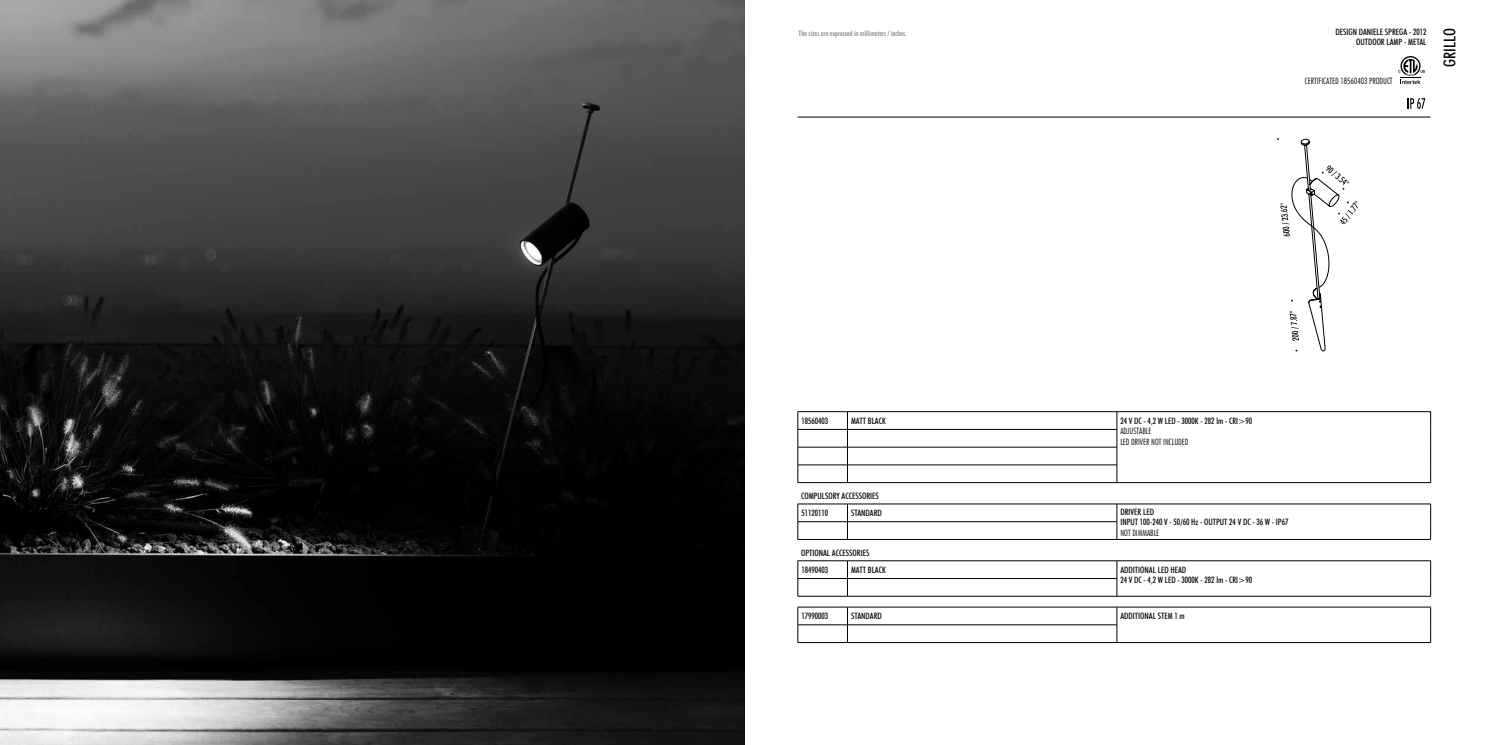
<style>
.page{position:relative;width:1489px;height:745px;background:#fff}
.page>*{position:absolute;margin:0;border:0;box-sizing:border-box;transform-origin:0 0}
.t1{font:500 condensed 16.25px "Futura BT";color:#000}
.t2{font:500 condensed 8.75px/17.4px "Futura BT";color:#000}
.t3{font:300 condensed 8.75px/10.5px "Futura BT";color:#000}
.t4{font:500 condensed 7.5px "Futura BT";color:#808080}
</style>
<div class="page">
<hr style="left:797px;top:117px;width:633px;height:1px;background:#000">
<svg style="left:1407px;top:98px;width:18px;height:11px"></svg>
<svg style="left:1277px;top:138px;width:80px;height:213px"></svg>
<hr style="left:797px;top:411px;width:50px;height:1px;background:#000">
<hr style="left:847px;top:411px;width:269px;height:1px;background:#000">
<hr style="left:797px;top:429px;width:50px;height:1px;background:#000">
<hr style="left:847px;top:429px;width:269px;height:1px;background:#000">
<hr style="left:797px;top:446px;width:50px;height:1px;background:#000">
<hr style="left:847px;top:446px;width:269px;height:1px;background:#000">
<hr style="left:797px;top:464px;width:50px;height:1px;background:#000">
<svg style="left:797px;top:411px;width:1px;height:71px"></svg>
<hr style="left:847px;top:464px;width:269px;height:1px;background:#000">
<svg style="left:847px;top:411px;width:1px;height:71px"></svg>
<hr style="left:797px;top:482px;width:50px;height:1px;background:#000">
<hr style="left:847px;top:482px;width:269px;height:1px;background:#000">
<hr style="left:1116px;top:411px;width:314px;height:1px;background:#000">
<svg style="left:1116px;top:411px;width:1px;height:71px"></svg>
<svg style="left:1430px;top:411px;width:1px;height:71px"></svg>
<hr style="left:1116px;top:482px;width:314px;height:1px;background:#000">
<hr style="left:797px;top:503px;width:50px;height:1px;background:#000">
<hr style="left:847px;top:503px;width:269px;height:1px;background:#000">
<hr style="left:797px;top:521px;width:50px;height:1px;background:#000">
<svg style="left:797px;top:504px;width:1px;height:35px"></svg>
<hr style="left:847px;top:521px;width:269px;height:1px;background:#000">
<svg style="left:847px;top:504px;width:1px;height:35px"></svg>
<hr style="left:797px;top:539px;width:50px;height:1px;background:#000">
<hr style="left:847px;top:539px;width:269px;height:1px;background:#000">
<hr style="left:1116px;top:503px;width:314px;height:1px;background:#000">
<svg style="left:1116px;top:504px;width:1px;height:35px"></svg>
<svg style="left:1430px;top:504px;width:1px;height:35px"></svg>
<hr style="left:1116px;top:539px;width:314px;height:1px;background:#000">
<hr style="left:1116px;top:560px;width:314px;height:1px;background:#000">
<svg style="left:1116px;top:560px;width:1px;height:35px"></svg>
<svg style="left:1430px;top:560px;width:1px;height:35px"></svg>
<hr style="left:1116px;top:595px;width:314px;height:1px;background:#000">
<hr style="left:797px;top:560px;width:50px;height:1px;background:#000">
<hr style="left:847px;top:560px;width:269px;height:1px;background:#000">
<hr style="left:797px;top:578px;width:50px;height:1px;background:#000">
<hr style="left:847px;top:578px;width:269px;height:1px;background:#000">
<svg style="left:797px;top:560px;width:1px;height:35px"></svg>
<svg style="left:847px;top:560px;width:1px;height:35px"></svg>
<hr style="left:797px;top:595px;width:50px;height:1px;background:#000">
<hr style="left:847px;top:595px;width:269px;height:1px;background:#000">
<hr style="left:1116px;top:606px;width:314px;height:1px;background:#000">
<svg style="left:1116px;top:607px;width:1px;height:35px"></svg>
<svg style="left:1430px;top:607px;width:1px;height:35px"></svg>
<hr style="left:1116px;top:642px;width:314px;height:1px;background:#000">
<hr style="left:797px;top:606px;width:50px;height:1px;background:#000">
<hr style="left:847px;top:606px;width:269px;height:1px;background:#000">
<hr style="left:797px;top:624px;width:50px;height:1px;background:#000">
<hr style="left:847px;top:624px;width:269px;height:1px;background:#000">
<svg style="left:797px;top:607px;width:1px;height:35px"></svg>
<svg style="left:847px;top:607px;width:1px;height:35px"></svg>
<hr style="left:797px;top:642px;width:50px;height:1px;background:#000">
<hr style="left:847px;top:642px;width:269px;height:1px;background:#000">
<img style="left:0;top:0;width:744px;height:744px">
<svg style="left:1398px;top:56px;width:26px;height:28px"></svg>
<p class="t4" style="left:798px;top:28px;width:110px">The sizes are expressed in millimeters / inches.</p>
<p class="t2" style="left:1335px;top:27px;width:93px;line-height:10px;text-align:right">DESIGN DANIELE SPREGA - 2012<br>OUTDOOR LAMP - METAL</p>
<p class="t3" style="left:1304px;top:76px;width:89px">CERTIFICATED 18560403 PRODUCT</p>
<h1 class="t1" style="left:1439px;top:67px;width:40px;rotate:-90deg">GRILLO</h1>
<p class="t2" style="left:801px;top:411px;width:28px">18560403</p>
<p class="t2" style="left:851px;top:411px;width:36px">MATT BLACK</p>
<p class="t2" style="left:1120px;top:411px;width:133px">24 V DC - 4,2 W LED - 3000K - 282 lm - CRI&gt;90</p>
<p class="t3" style="left:1120px;top:425px;width:69px">ADJUSTABLE<br>LED DRIVER NOT INCLUDED</p>
<p class="t2" style="left:801px;top:486px;width:79px">COMPULSORY ACCESSORIES<br>51120110</p>
<p class="t2" style="left:851px;top:504px;width:32px">STANDARD</p>
<p class="t2" style="left:1120px;top:505px;width:169px;line-height:10.5px">DRIVER LED<br>INPUT 100-240 V - 50/60 Hz - OUTPUT 24 V DC - 36 W - IP67</p>
<p class="t3" style="left:1120px;top:526px;width:40px">NOT DIMMABLE</p>
<p class="t2" style="left:801px;top:543px;width:70px">OPTIONAL ACCESSORIES<br>18490403</p>
<p class="t2" style="left:851px;top:560px;width:36px">MATT BLACK</p>
<p class="t2" style="left:1120px;top:564px;width:133px;line-height:10.5px">ADDITIONAL LED HEAD<br>24 V DC - 4,2 W LED - 3000K - 282 lm - CRI&gt;90</p>
<p class="t2" style="left:801px;top:607px;width:28px">17990003</p>
<p class="t2" style="left:851px;top:607px;width:32px">STANDARD</p>
<p class="t2" style="left:1120px;top:606px;width:66px">ADDITIONAL STEM 1 m</p>
</div>
